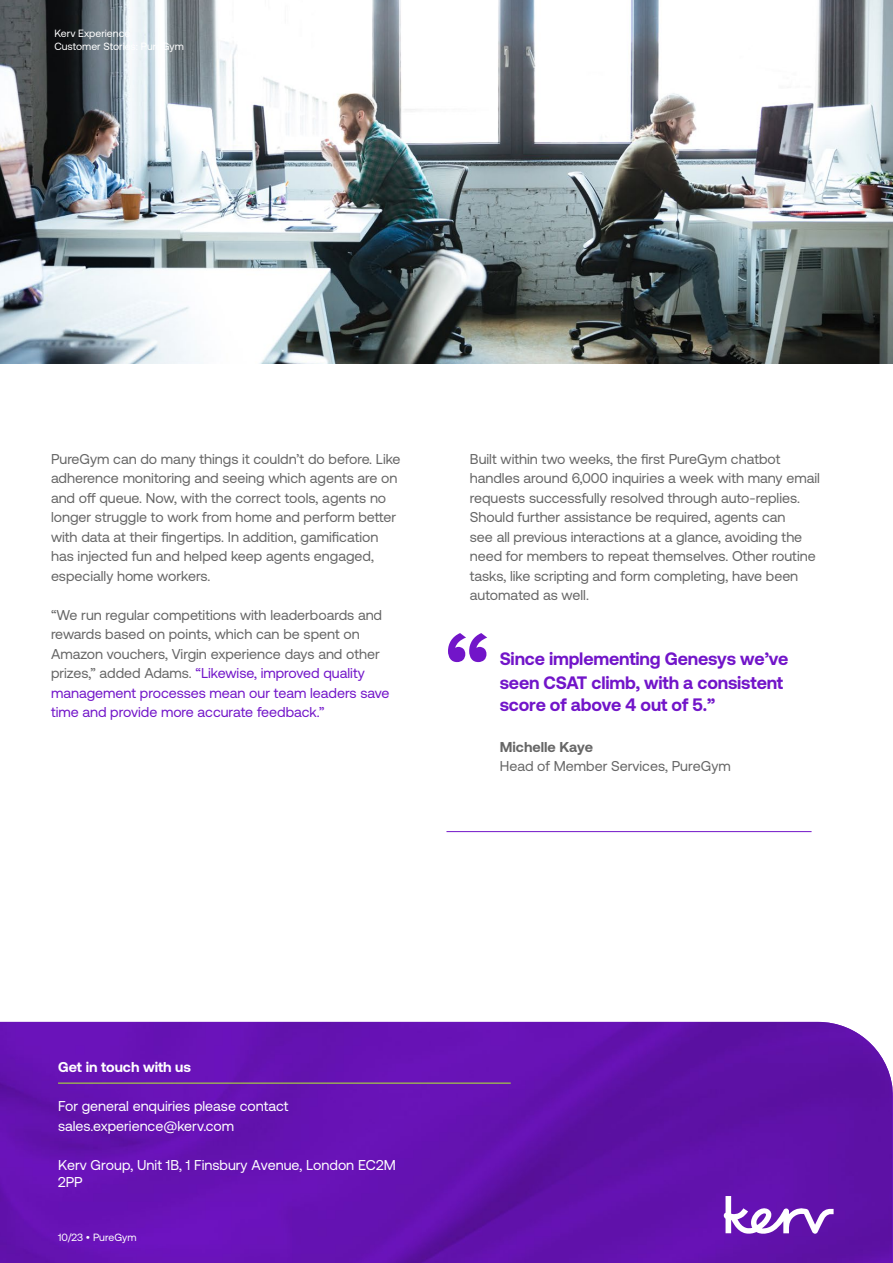
<style>
.page{position:relative;width:893px;height:1263px;background:#fff}
.page>*{position:absolute;margin:0;border:0;box-sizing:border-box;transform-origin:0 0}
.t1{font:700 18px/23.2px "Aeonik Pro";letter-spacing:-.01em;color:#7215c9}
.t2{font:14.25px/19.5px "Aeonik Pro";color:#666}
.t3{font:14.25px/19.5px "Aeonik Pro";color:#fff}
.t4{font:700 14.25px "Aeonik Pro";color:#fff}
.t5{font:700 14.25px "Aeonik Pro";color:#666}
.t6{font:10.5px/13.5px "Aeonik Pro";color:#fff}
.s1{color:#7215c9}
</style>
<div class="page">
<img style="left:0;top:0;width:893px;height:364px">
<img style="left:0;top:1022px;width:892px;height:241px">
<svg style="left:724px;top:1196px;width:110px;height:38px"></svg>
<hr style="left:58px;top:1083px;width:453px;height:1px;background:#b2f22b">
<svg style="left:448px;top:633px;width:39px;height:29px"></svg>
<hr style="left:446px;top:831px;width:366px;height:1px;background:#7215c9">
<p class="t6" style="left:54px;top:26px;width:131px">Kerv Experience<br>Customer Stories: PureGym</p>
<p class="t2" style="left:51px;top:449px;width:351px">PureGym can do many things it couldn’t do before. Like adherence monitoring and seeing which agents are on and off queue. Now, with the correct tools, agents no longer struggle to work from home and perform better with data at their fingertips. In addition, gamification has injected fun and helped keep agents engaged, especially home workers.</p>
<p class="t2" style="left:51px;top:605px;width:340px">“We run regular competitions with leaderboards and rewards based on points, which can be spent on Amazon vouchers, Virgin experience days and other prizes,” added Adams. <span class="s1">“Likewise, improved quality management processes mean our team leaders save time and provide more accurate feedback.”</span></p>
<p class="t2" style="left:470px;top:449px;width:352px">Built within two weeks, the first PureGym chatbot handles around 6,000 inquiries a week with many email requests successfully resolved through auto-replies.<br>Should further assistance be required, agents can<br>see all previous interactions at a glance, avoiding the need for members to repeat themselves. Other routine tasks, like scripting and form completing, have been automated as well.</p>
<p class="t1" style="left:500px;top:646px;width:290px">Since implementing Genesys we’ve seen CSAT climb, with a consistent score of above 4 out of 5.”</p>
<p class="t5" style="left:500px;top:738px;width:95px">Michelle Kaye</p>
<p class="t2" style="left:500px;top:756px;width:233px">Head of Member Services, PureGym</p>
<p class="t4" style="left:58px;top:1059px;width:135px">Get in touch with us</p>
<p class="t3" style="left:58px;top:1096px;width:232px">For general enquiries please contact sales.experience@kerv.com</p>
<p class="t3" style="left:58px;top:1156px;width:339px;line-height:17.1px">Kerv Group, Unit 1B, 1 Finsbury Avenue, London EC2M<br>2PP</p>
<p class="t6" style="left:58px;top:1230px;width:80px">10/23 • PureGym</p>
</div>
